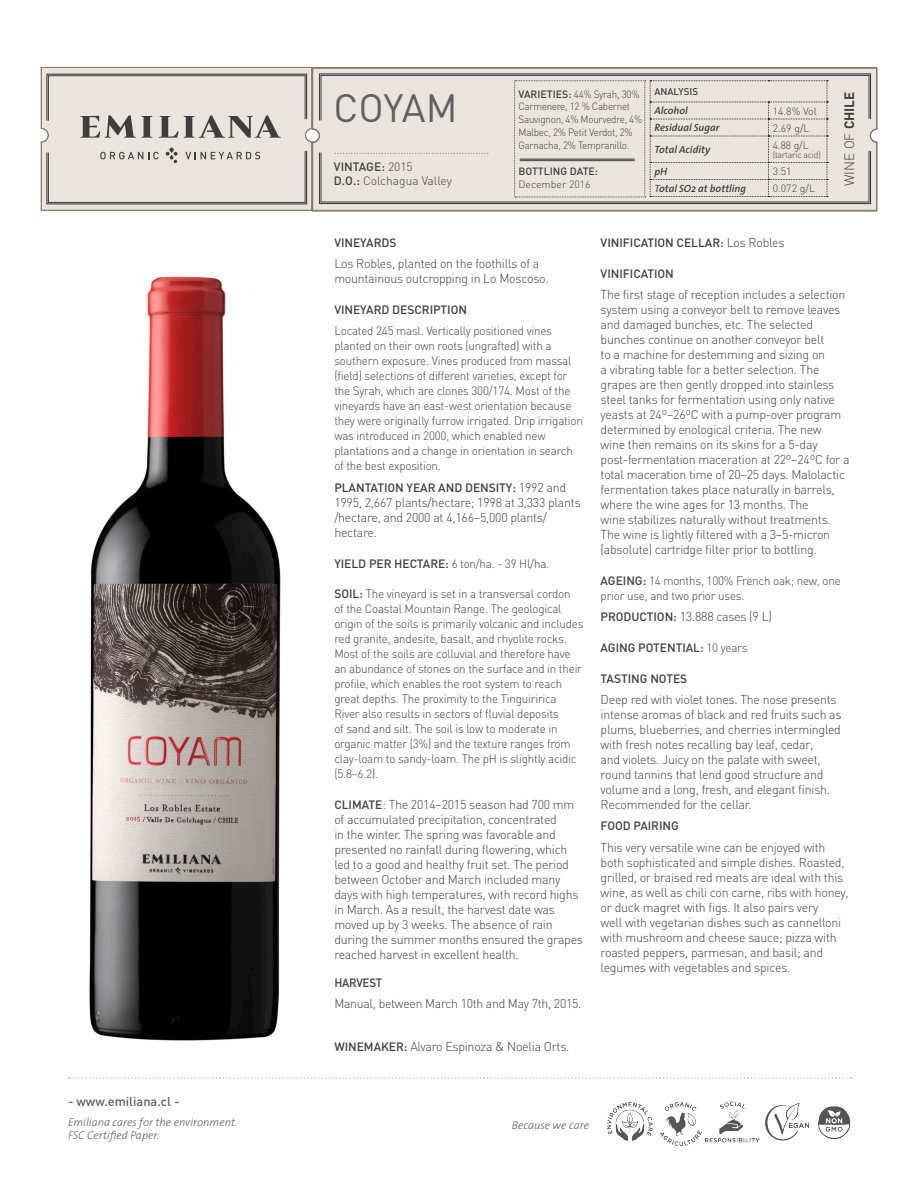
<style>
.page{position:relative;width:918px;height:1188px;background:#fff}
.page>*{position:absolute;margin:0;border:0;box-sizing:border-box;transform-origin:0 0}
.t1{font:39px "DIN";letter-spacing:-.005em;color:#5f5f62}
.t2{font:300 13.5px "DIN";color:#3e3e3f}
.t3{font:300 12.75px/15px "DIN";letter-spacing:-.02em;color:#3e3e3f}
.t4{font:300 12.75px "DIN";letter-spacing:-.02em;color:#3e3e3f;scale:.96 1}
.t5{font:500 12.75px "DIN";color:#5f5f62}
.texto_cuadro{font:300 12px/15px "DIN";letter-spacing:-.02em;color:#3e3e3f}
.texto_cuadro-2{font:500 12px "DIN";letter-spacing:-.005em;color:#3e3e3f}
.texto_cuadro-3{font:300 12px "DIN";color:#3e3e3f}
.texto_cuadro-4{font:500 12px "DIN";letter-spacing:-.005em;color:#3e3e3f;scale:.96 1}
.t6{font:italic 300 11.25px/13.5px "The Sans";color:#5f5f62}
.texto_cuadro-5{font:300 10.5px/12.8px "DIN";letter-spacing:-.025em;color:#3e3e3f;scale:.94 1}
.texto_cuadro-6{font:300 10.5px "DIN";letter-spacing:-.025em;color:#3e3e3f}
.suB-suB{font:italic 600 10.5px "The Sans";color:#3e3e3f}
.texto_cuadro-7{font:500 10.5px "DIN";color:#3e3e3f}
.texto_cuadro-8{font:300 10.5px "DIN";color:#3e3e3f}
.suB-suB-2{font:500 9.75px "DIN";color:#3e3e3f}
.t7{font:300 9px "DIN";letter-spacing:-.025em;color:#3e3e3f}
.s1{font-weight:300}
.s2{font-weight:500}
.s3{color:#5f5f62}
.s4{font-weight:700}
.s5{font-weight:300;font-size:12.75px}
.s6{font-weight:500;font-size:12px}
</style>
<div class="page">
<img style="left:89px;top:276px;width:192px;height:765px">
<svg style="left:69px;top:1077px;width:783px;height:2px"></svg>
<img style="left:607px;top:1101px;width:244px;height:45px">
<svg style="left:312px;top:67px;width:565px;height:144px;background:#d2cbc1"></svg>
<svg style="left:318px;top:73px;width:554px;height:132px;background:#dfdbd5"></svg>
<svg style="left:41px;top:67px;width:271px;height:144px;background:#d8d4cd"></svg>
<hr style="left:520px;top:159px;width:115px;height:1px;background:#3e3e3f">
<hr style="left:520px;top:160px;width:115px;height:1px;background:#3e3e3f">
<p class="t1" style="left:334px;top:83px;width:125px">COYAM</p>
<p class="texto_cuadro-6" style="left:334px;top:146px;width:157px">························································</p>
<p class="texto_cuadro-2" style="left:334px;top:159px;width:80px">VINTAGE: <span class="s1">2015</span></p>
<p class="texto_cuadro-3" style="left:334px;top:173px;width:119px"><span class="s2">D.O.:</span> Colchagua Valley</p>
<p class="texto_cuadro-5" style="left:519px;top:87px;width:133px"><span class="s2">VARIETIES:</span> 44% Syrah, 30%<br>Carmenere, 12 % Cabernet<br>Sauvignon, 4% Mourvedre, 4%<br>Malbec, 2% Petit Verdot, 2%<br>Garnacha, 2% Tempranillo.</p>
<p class="texto_cuadro-7" style="left:519px;top:164px;width:81px">BOTTLING DATE:</p>
<p class="texto_cuadro-8" style="left:519px;top:177px;width:74px">December 2016</p>
<p class="suB-suB-2" style="left:654px;top:86px;width:45px">ANALYSIS</p>
<p class="suB-suB" style="left:654px;top:102px;width:35px">Alcohol</p>
<p class="texto_cuadro-6" style="left:773px;top:104px;width:46px">14.8% Vol</p>
<p class="suB-suB" style="left:654px;top:119px;width:67px">Residual Sugar</p>
<p class="texto_cuadro-6" style="left:773px;top:121px;width:38px">2.69 g/L</p>
<p class="suB-suB" style="left:654px;top:141px;width:58px">Total Acidity</p>
<p class="texto_cuadro-6" style="left:773px;top:139px;width:37px">4.88 g/L</p>
<p class="t7" style="left:773px;top:149px;width:50px">(tartaric acid)</p>
<p class="suB-suB" style="left:654px;top:162px;width:14px">pH</p>
<p class="texto_cuadro-6" style="left:773px;top:165px;width:20px">3.51</p>
<p class="suB-suB" style="left:654px;top:180px;width:93px"><span class="s3">T</span>otal SO2 at bottling</p>
<p class="texto_cuadro-6" style="left:773px;top:182px;width:44px">0.072 g/L</p>
<p class="t2" style="left:841px;top:186px;width:96px;rotate:-90deg">WINE OF <span class="s4">CHILE</span></p>
<p class="texto_cuadro-2" style="left:334px;top:235px;width:64px">VINEYARDS</p>
<p class="t3" style="left:334px;top:256px;width:216px">Los Robles, planted on the foothills of a mountainous outcropping in Lo Moscoso.</p>
<p class="texto_cuadro-2" style="left:334px;top:302px;width:134px">VINEYARD DESCRIPTION</p>
<p class="texto_cuadro" style="left:334px;top:324px;width:250px">Located 245 masl. Vertically positioned vines planted on their own roots (ungrafted) with a southern exposure. Vines produced from massal (field) selections of different varieties, except for the Syrah, which are clones 300/174. Most of the vineyards have an east-west orientation because they were originally furrow irrigated. Drip irrigation was introduced in 2000, which enabled new plantations and a change in orientation in search of the best exposition.</p>
<p class="texto_cuadro-2" style="left:334px;top:480px;width:233px">PLANTATION YEAR AND DENSITY: <span class="s5">1992 and</span></p>
<p class="t3" style="left:334px;top:495px;width:248px">1995, 2,667 plants/hectare; 1998 at 3,333 plants /hectare, and 2000 at 4,166–5,000 plants/ hectare.</p>
<p class="texto_cuadro" style="left:334px;top:556px;width:216px"><span class="s2">YIELD PER HECTARE:</span> 6 ton/ha. - 39 Hl/ha.</p>
<p class="texto_cuadro" style="left:334px;top:586px;width:251px"><span class="s2">SOIL:</span> The vineyard is set in a transversal cordon<br>of the Coastal Mountain Range. The geological origin of the soils is primarily volcanic and includes red granite, andesite, basalt, and rhyolite rocks.<br>Most of the soils are colluvial and therefore have an abundance of stones on the surface and in their profile, which enables the root system to reach great depths. The proximity to the Tinguiririca River also results in sectors of fluvial deposits<br>of sand and silt. The soil is low to moderate in organic matter (3%) and the texture ranges from clay-loam to sandy-loam. The pH is slightly acidic (5.8–6.2).</p>
<p class="t3" style="left:334px;top:797px;width:250px"><span class="s6">CLIMATE</span>: The 2014–2015 season had 700 mm of accumulated precipitation, concentrated<br>in the winter. The spring was favorable and presented no rainfall during flowering, which led to a good and healthy fruit set. The period between October and March included many days with high temperatures, with record highs in March. As a result, the harvest date was moved up by 3 weeks. The absence of rain during the summer months ensured the grapes reached harvest in excellent health.</p>
<p class="texto_cuadro-4" style="left:334px;top:975px;width:52px">HARVEST</p>
<p class="t4" style="left:334px;top:996px;width:259px">Manual, between March 10th and May 7th, 2015.</p>
<p class="t3" style="left:334px;top:1039px;width:237px"><span class="s6">WINEMAKER:</span> Alvaro Espinoza &amp; Noelia Orts.</p>
<p class="texto_cuadro-2" style="left:601px;top:235px;width:186px">VINIFICATION CELLAR: <span class="s5">Los Robles</span></p>
<p class="texto_cuadro-2" style="left:601px;top:266px;width:75px">VINIFICATION</p>
<p class="t3" style="left:601px;top:287px;width:250px">The first stage of reception includes a selection system using a conveyor belt to remove leaves and damaged bunches, etc. The selected bunches continue on another conveyor belt<br>to a machine for destemming and sizing on<br>a vibrating table for a better selection. The grapes are then gently dropped into stainless steel tanks for fermentation using only native yeasts at 24º–26ºC with a pump-over program determined by enological criteria. The new<br>wine then remains on its skins for a 5-day post-fermentation maceration at 22º–24ºC for a total maceration time of 20–25 days. Malolactic fermentation takes place naturally in barrels, where the wine ages for 13 months. The<br>wine stabilizes naturally without treatments.<br>The wine is lightly filtered with a 3–5-micron (absolute) cartridge filter prior to bottling.</p>
<p class="texto_cuadro" style="left:601px;top:573px;width:242px"><span class="s2">AGEING:</span> 14 months, 100% French oak; new, one prior use, and two prior uses.</p>
<p class="t3" style="left:601px;top:609px;width:173px"><span class="s6">PRODUCTION:</span> 13.888 cases (9 L)</p>
<p class="texto_cuadro-2" style="left:601px;top:640px;width:148px">AGING POTENTIAL: <span class="s1">10 years</span></p>
<p class="texto_cuadro-2" style="left:601px;top:671px;width:88px">TASTING NOTES</p>
<p class="t3" style="left:601px;top:692px;width:243px">Deep red with violet tones. The nose presents intense aromas of black and red fruits such as plums, blueberries, and cherries intermingled with fresh notes recalling bay leaf, cedar,<br>and violets. Juicy on the palate with sweet, round tannins that lend good structure and volume and a long, fresh, and elegant finish.<br>Recommended for the cellar.</p>
<p class="texto_cuadro-2" style="left:601px;top:818px;width:80px">FOOD PAIRING</p>
<p class="t3" style="left:601px;top:840px;width:250px">This very versatile wine can be enjoyed with both sophisticated and simple dishes. Roasted, grilled, or braised red meats are ideal with this wine, as well as chili con carne, ribs with honey, or duck magret with figs. It also pairs very<br>well with vegetarian dishes such as cannelloni with mushroom and cheese sauce; pizza with roasted peppers, parmesan, and basil; and legumes with vegetables and spices.</p>
<p class="t5" style="left:68px;top:1093px;width:113px">- www.emiliana.cl -</p>
<p class="t6" style="left:68px;top:1115px;width:171px">Emiliana cares for the environment.<br>FSC Certified Paper.</p>
<p class="t6" style="left:512px;top:1118px;width:79px">Because we care</p>
</div>
